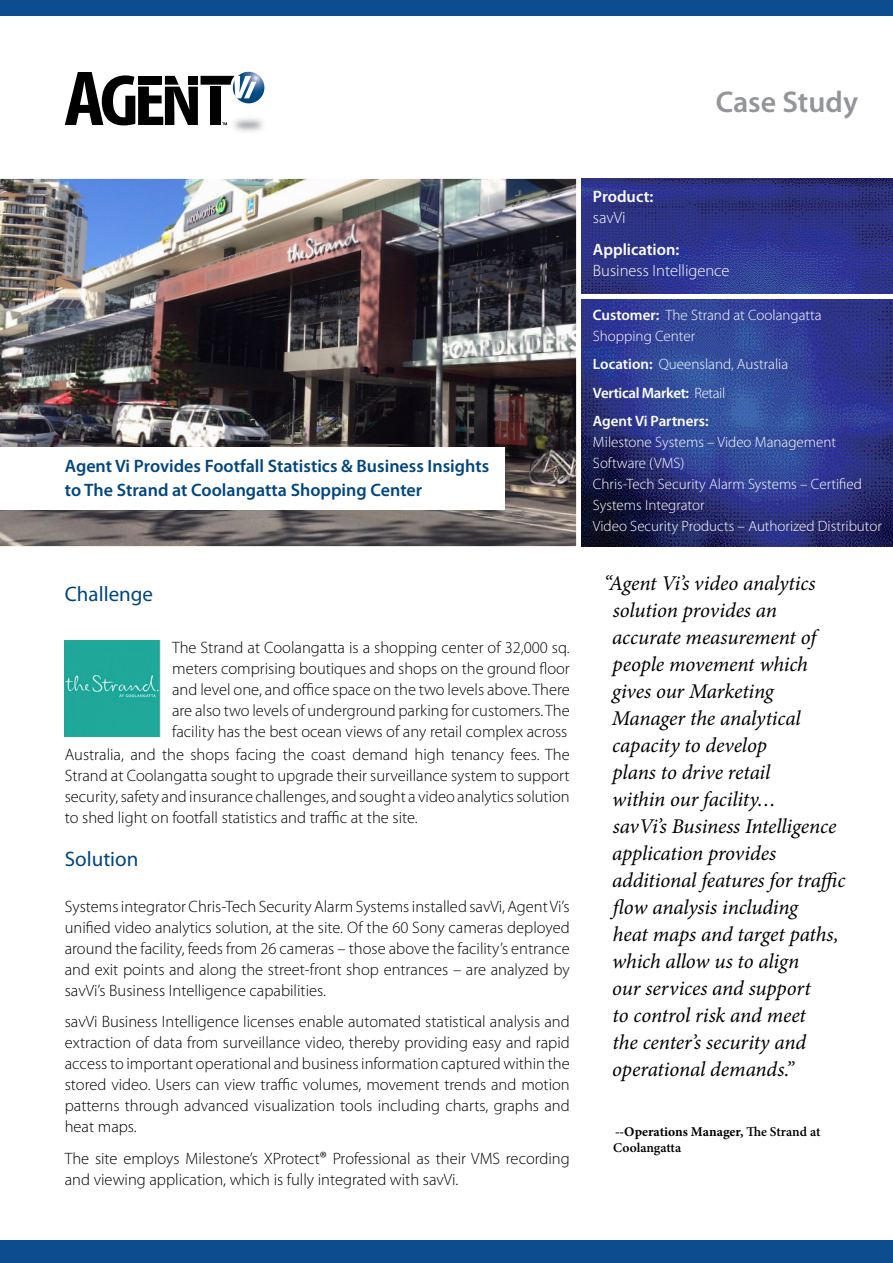
<style>
.page{position:relative;width:893px;height:1263px;background:#fff}
.page>*{position:absolute;margin:0;border:0;box-sizing:border-box;transform-origin:0 0}
.t1{font:600 30px "Myriad Pro";color:#939598}
.t2{font:italic 21px/27px "Minion Pro";letter-spacing:-.01em;color:#000}
.t3{font:21px "Myriad Pro";color:#00467f}
.t4{font:600 18px/24px "Myriad Pro";color:#00467f}
.t5{font:300 16.5px/21px "Myriad Pro";color:#000;text-align:justify}
.t6{font:300 16.5px "Myriad Pro";color:#fff}
.t7{font:600 16.5px "Myriad Pro";color:#fff}
.t8{font:300 15px/21px "Myriad Pro";color:#fff}
.t9{font:600 15px/28.5px "Myriad Pro";letter-spacing:-.02em;color:#fff}
.t10{font:600 13.5px/16.5px "Minion Pro";color:#000}
.s1{font-size:18px}
.s2{font-weight:600}
.s3{font-weight:300}
.s4{font-weight:700}
</style>
<div class="page">
<img style="left:174px;top:71px;width:133px;height:108px">
<svg style="left:233px;top:72px;width:31px;height:31px"></svg>
<svg style="left:65px;top:72px;width:191px;height:53px"></svg>
<div style="left:210px;top:87px;width:11px;height:38px;background:#000"></div>
<img style="left:0;top:179px;width:576px;height:367px">
<img style="left:581px;top:299px;width:312px;height:247px">
<img style="left:581px;top:179px;width:312px;height:115px">
<div style="left:0;top:0;width:893px;height:15px;background:#0d4d8f"></div>
<div style="left:0;top:1241px;width:893px;height:22px;background:#0d4d8f"></div>
<div style="left:0;top:447px;width:505px;height:63px;background:#fff"></div>
<img style="left:65px;top:641px;width:95px;height:95px">
<h1 class="t1" style="left:716px;top:82px;width:144px">Case Study</h1>
<p class="t4" style="left:65px;top:453px;width:426px">Agent Vi Provides Footfall Statistics &amp; Business Insights to The Strand at Coolangatta Shopping Center</p>
<p class="t3" style="left:65px;top:581px;width:90px">Challenge</p>
<p class="t5" style="left:172px;top:637px;width:399px">The Strand at Coolangatta is a shopping center of 32,000 sq. meters comprising boutiques and shops on the ground floor and level one, and office space on the two levels above. There are also two levels of underground parking for customers. The facility has the best ocean views of any retail complex across</p>
<p class="t5" style="left:65px;top:744px;width:506px">Australia, and the shops facing the coast demand high tenancy fees. The Strand at Coolangatta sought to upgrade their surveillance system to support security, safety and insurance challenges, and sought a video analytics solution to shed light on footfall statistics and traffic at the site.</p>
<p class="t3" style="left:65px;top:846px;width:75px">Solution</p>
<p class="t5" style="left:65px;top:895px;width:506px">Systems integrator Chris-Tech Security Alarm Systems installed savVi, Agent Vi’s unified video analytics solution, at the site. Of the 60 Sony cameras deployed around the facility, feeds from 26 cameras – those above the facility’s entrance and exit points and along the street-front shop entrances – are analyzed by savVi’s Business Intelligence capabilities.</p>
<p class="t5" style="left:65px;top:1011px;width:506px">savVi Business Intelligence licenses enable automated statistical analysis and extraction of data from surveillance video, thereby providing easy and rapid access to important operational and business information captured within the stored video. Users can view traffic volumes, movement trends and motion patterns through advanced visualization tools including charts, graphs and heat maps.</p>
<p class="t5" style="left:65px;top:1148px;width:506px">The site employs Milestone’s XProtect<span class="s1">®</span> Professional as their VMS recording and viewing application, which is fully integrated with savVi.</p>
<p class="t7" style="left:593px;top:186px;width:62px">Product:</p>
<p class="t6" style="left:593px;top:208px;width:34px">savVi</p>
<p class="t7" style="left:593px;top:239px;width:88px">Application:</p>
<p class="t6" style="left:593px;top:261px;width:138px">Business Intelligence</p>
<p class="t8" style="left:593px;top:304px;width:230px"><span class="s2">Customer:</span> The Strand at Coolangatta<br>Shopping Center</p>
<p class="t9" style="left:593px;top:349px;width:197px">Location: <span class="s3">Queensland, Australia<br></span>Vertical Market: <span class="s3">Retail<br></span>Agent Vi Partners:</p>
<p class="t8" style="left:593px;top:432px;width:290px">Milestone Systems – Video Management Software (VMS)<br>Chris-Tech Security Alarm Systems – Certified Systems Integrator<br>Video Security Products – Authorized Distributor</p>
<p class="t2" style="left:612px;top:569px;width:235px;text-indent:-8px">“Agent Vi’s video analytics solution provides an accurate measurement of people movement which gives our Marketing<br>Manager the analytical capacity to develop<br>plans to drive retail<br>within our facility…<br>savVi’s Business Intelligence application provides additional features for traffic flow analysis including<br>heat maps and target paths, which allow us to align<br>our services and support<br>to control risk and meet<br>the center’s security and operational demands.”</p>
<p class="t10" style="left:613px;top:1123px;width:209px"><span class="s4">--Operations Manager,</span> The Strand at<br>Coolangatta</p>
</div>
